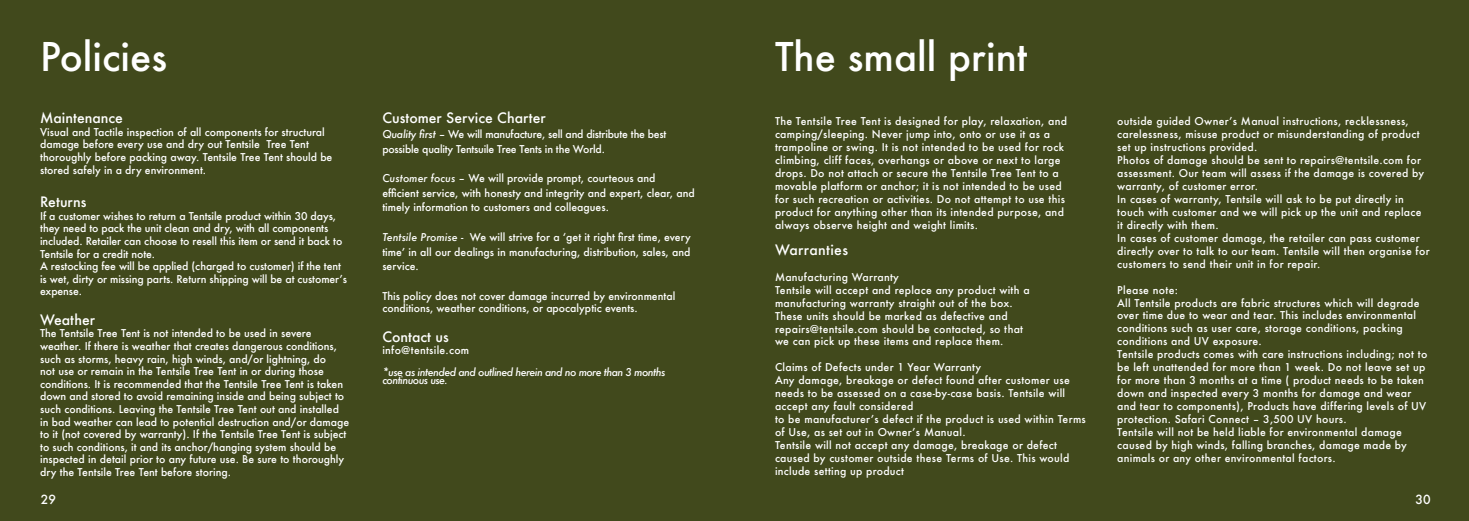
<style>
.page{position:relative;width:1469px;height:521px;background:#fff}
.page>*{position:absolute;margin:0;border:0;box-sizing:border-box;transform-origin:0 0}
.t1{font:500 38.5px "Futura";color:#fff}
.t2{font:500 14px "Futura";color:#fff}
.t3{font:500 14px "Futura";letter-spacing:.025em;color:#fff}
.t4{font:500 12.25px "Futura";color:#fff}
.t5{font:500 10.5px/13px "Futura";letter-spacing:.025em;color:#fff}
.t6{font:500 10.5px/12.6px "Futura";color:#fff}
.t7{font:500 10.5px/12.6px "Futura";letter-spacing:-.01em;color:#fff}
.t8{font:500 10.5px/14.7px "Futura";letter-spacing:-.02em;color:#fff}
.t9{font:italic 500 10.5px/8.8px "Futura";letter-spacing:-.05em;color:#fff}
.s1{font-style:italic}
</style>
<div class="page">
<div style="left:734px;top:0;width:734px;height:521px;background:#41491c"></div>
<div style="left:0;top:0;width:734px;height:521px;background:#41491c"></div>
<h1 class="t1" style="left:40px;top:30px;width:128px">Policies</h1>
<h1 class="t1" style="left:775px;top:30px;width:254px">The small print</h1>
<h2 class="t2" style="left:40px;top:108px;width:84px">Maintenance</h2>
<p class="t6" style="left:40px;top:125px;width:294px">Visual and Tactile inspection of all components for structural damage before every use and dry out Tentsile Tree Tent thoroughly before packing away. Tentsile Tree Tent should be stored safely in a dry environment.</p>
<h2 class="t2" style="left:40px;top:192px;width:48px">Returns</h2>
<p class="t7" style="left:40px;top:209px;width:308px">If a customer wishes to return a Tentsile product within 30 days, they need to pack the unit clean and dry, with all components included. Retailer can choose to resell this item or send it back to Tentsile for a credit note.<br>A restocking fee will be applied (charged to customer) if the tent is wet, dirty or missing parts. Return shipping will be at customer’s expense.</p>
<h2 class="t2" style="left:40px;top:310px;width:56px">Weather</h2>
<p class="t6" style="left:40px;top:327px;width:310px">The Tentsile Tree Tent is not intended to be used in severe weather. If there is weather that creates dangerous conditions, such as storms, heavy rain, high winds, and/or lightning, do<br>not use or remain in the Tentsile Tree Tent in or during those conditions. It is recommended that the Tentsile Tree Tent is taken down and stored to avoid remaining inside and being subject to such conditions. Leaving the Tentsile Tree Tent out and installed in bad weather can lead to potential destruction and/or damage to it (not covered by warranty). If the Tentsile Tree Tent is subject to such conditions, it and its anchor/hanging system should be inspected in detail prior to any future use. Be sure to thoroughly dry the Tentsile Tree Tent before storing.</p>
<h2 class="t2" style="left:382px;top:108px;width:165px">Customer Service Charter</h2>
<p class="t8" style="left:382px;top:126px;width:286px"><span class="s1">Quality first</span> – We will manufacture, sell and distribute the best possible quality Tentsuile Tree Tents in the World.</p>
<p class="t6" style="left:382px;top:171px;width:314px;line-height:14.7px"><span class="s1">Customer focus</span> – We will provide prompt, courteous and<br>efficient service, with honesty and integrity and expert, clear, and timely information to customers and colleagues.</p>
<p class="t5" style="left:382px;top:229px;width:310px;line-height:14.7px;text-align:justify"><span class="s1">Tentsile Promise</span> - We will strive for a ‘get it right first time, every time’ in all our dealings in manufacturing, distribution, sales, and service.</p>
<p class="t6" style="left:382px;top:289px;width:294px">This policy does not cover damage incurred by environmental conditions, weather conditions, or apocalyptic events.</p>
<h2 class="t2" style="left:382px;top:327px;width:68px">Contact us</h2>
<p class="t5" style="left:382px;top:344px;width:88px">info@tentsile.com</p>
<p class="t9" style="left:382px;top:367px;width:284px">*use as intended and outlined herein and no more than 3 months continuous use.</p>
<p class="t5" style="left:775px;top:115px;width:293px">The Tentsile Tree Tent is designed for play, relaxation, and camping/sleeping. Never jump into, onto or use it as a trampoline or swing. It is not intended to be used for rock climbing, cliff faces, overhangs or above or next to large drops. Do not attach or secure the Tentsile Tree Tent to a movable platform or anchor; it is not intended to be used for such recreation or activities. Do not attempt to use this product for anything other than its intended purpose, and always observe height and weight limits.</p>
<h2 class="t3" style="left:775px;top:240px;width:74px">Warranties</h2>
<p class="t5" style="left:775px;top:270px;width:256px">Manufacturing Warranty<br>Tentsile will accept and replace any product with a manufacturing warranty straight out of the box.<br>These units should be marked as defective and repairs@tentsile.com should be contacted, so that we can pick up these items and replace them.</p>
<p class="t5" style="left:775px;top:361px;width:312px">Claims of Defects under 1 Year Warranty<br>Any damage, breakage or defect found after customer use needs to be assessed on a case-by-case basis. Tentsile will accept any fault considered<br>to be manufacturer’s defect if the product is used within Terms of Use, as set out in Owner’s Manual.<br>Tentsile will not accept any damage, breakage or defect caused by customer outside these Terms of Use. This would include setting up product</p>
<p class="t5" style="left:1117px;top:115px;width:314px">outside guided Owner’s Manual instructions, recklessness, carelessness, misuse product or misunderstanding of product set up instructions provided.<br>Photos of damage should be sent to repairs@tentsile.com for assessment. Our team will assess if the damage is covered by warranty, of customer error.<br>In cases of warranty, Tentsile will ask to be put directly in touch with customer and we will pick up the unit and replace it directly with them.<br>In cases of customer damage, the retailer can pass customer directly over to talk to our team. Tentsile will then organise for customers to send their unit in for repair.</p>
<p class="t5" style="left:1117px;top:283px;width:311px">Please note:<br>All Tentsile products are fabric structures which will degrade over time due to wear and tear. This includes environmental conditions such as user care, storage conditions, packing conditions and UV exposure.<br>Tentsile products comes with care instructions including; not to be left unattended for more than 1 week. Do not leave set up for more than 3 months at a time ( product needs to be taken down and inspected every 3 months for damage and wear and tear to components), Products have differing levels of UV protection. Safari Connect – 3,500 UV hours.<br>Tentsile will not be held liable for environmental damage caused by high winds, falling branches, damage made by animals or any other environmental factors.</p>
<p class="t4" style="left:41px;top:491px;width:17px">29</p>
<p class="t4" style="left:1415px;top:491px;width:17px">30</p>
</div>
